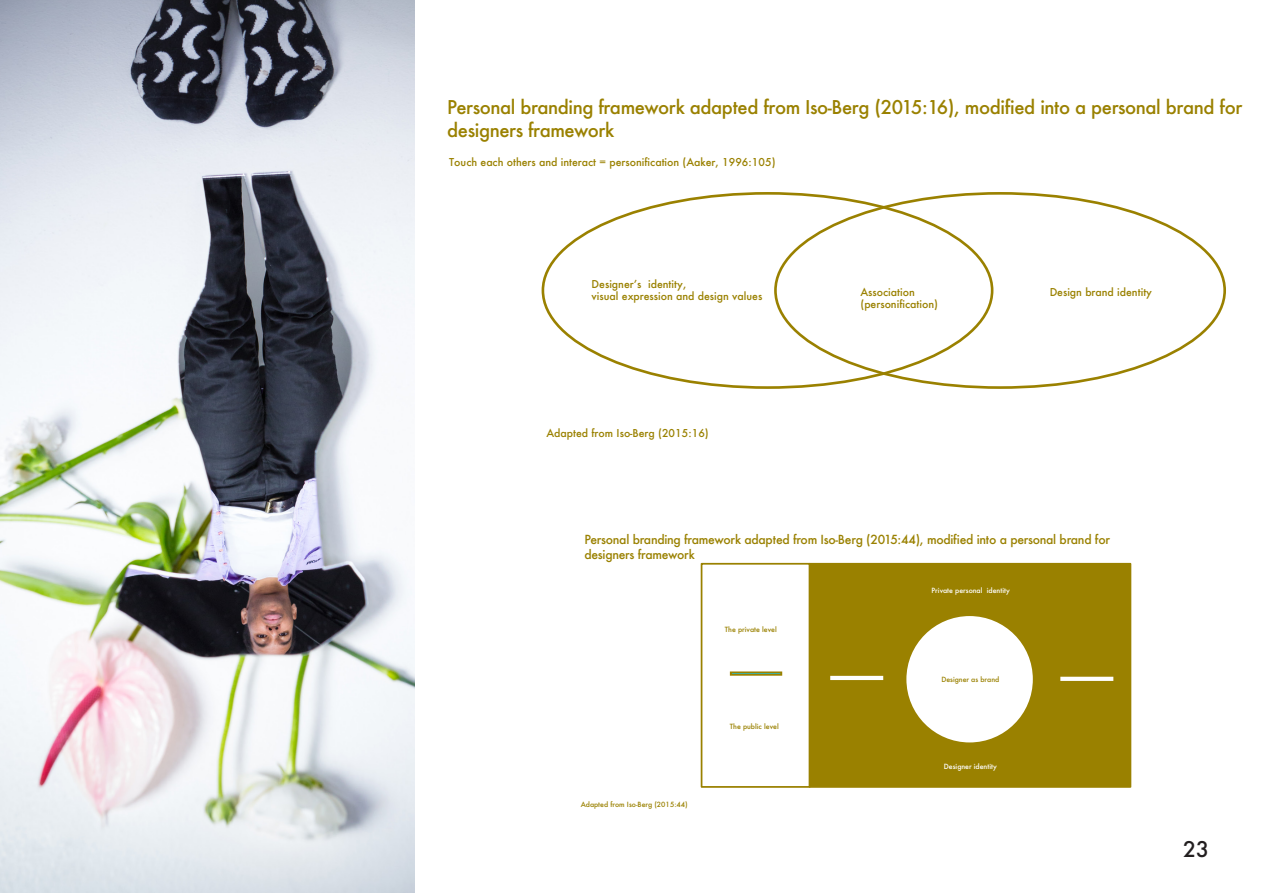
<style>
.page{position:relative;width:1263px;height:893px;background:#fff}
.page>*{position:absolute;margin:0;border:0;box-sizing:border-box;transform-origin:0 0}
.t1{font:500 21px "Futura";color:#231f20}
.t2{font:500 18.45px/22.5px "Futura";letter-spacing:-.025em;color:#9a8100}
.t3{font:500 12.15px/14.9px "Futura";letter-spacing:-.025em;color:#9a8100}
.t4{font:500 10.5px/11.9px "Futura";color:#9a8100}
.t5{font:500 6.9px "Futura";color:#9a8100}
.t6{font:500 6.9px "Futura";color:#fff}
</style>
<div class="page">
<img style="left:0;top:0;width:415px;height:893px">
<div style="left:810px;top:564px;width:320px;height:223px;background:#9a8100"></div>
<div style="left:809px;top:563px;width:322px;height:225px;border:2px solid #9a8100"></div>
<div style="left:701px;top:563px;width:109px;height:225px;border:2px solid #9a8100"></div>
<div style="left:906px;top:616px;width:127px;height:126px;background:#fff;border-radius:50%"></div>
<div style="left:730px;top:671px;width:52px;height:5px;border:2px solid #9a8100"></div>
<div style="left:830px;top:676px;width:53px;height:4px;border:2px solid #fff"></div>
<div style="left:1060px;top:677px;width:53px;height:4px;border:2px solid #fff"></div>
<p class="t2" style="left:447px;top:96px;width:796px">Personal branding framework adapted from Iso-Berg (2015:16), modified into a personal brand for designers framework</p>
<p class="t4" style="left:449px;top:156px;width:328px">Touch each others and interact = personification (Aaker, 1996:105)</p>
<p class="t4" style="left:592px;top:278px;width:172px">Designer’s identity,<br>visual expression and design values</p>
<p class="t4" style="left:860px;top:286px;width:56px">Association</p>
<p class="t4" style="left:1050px;top:286px;width:104px">Design brand identity</p>
<p class="t4" style="left:860px;top:298px;width:79px">(personification)</p>
<p class="t4" style="left:546px;top:427px;width:164px">Adapted from Iso-Berg (2015:16)</p>
<p class="t3" style="left:584px;top:532px;width:527px">Personal branding framework adapted from Iso-Berg (2015:44), modified into a personal brand for designers framework</p>
<p class="t5" style="left:581px;top:800px;width:109px">Adapted from Iso-Berg (2015:44)</p>
<p class="t5" style="left:725px;top:624px;width:53px">The private level</p>
<p class="t5" style="left:730px;top:722px;width:50px">The public level</p>
<p class="t6" style="left:931px;top:585px;width:80px">Private personal identity</p>
<p class="t5" style="left:941px;top:675px;width:60px">Designer as brand</p>
<p class="t6" style="left:944px;top:762px;width:54px">Designer identity</p>
<h1 class="t1" style="left:1183px;top:834px;width:27px">23</h1>
</div>
